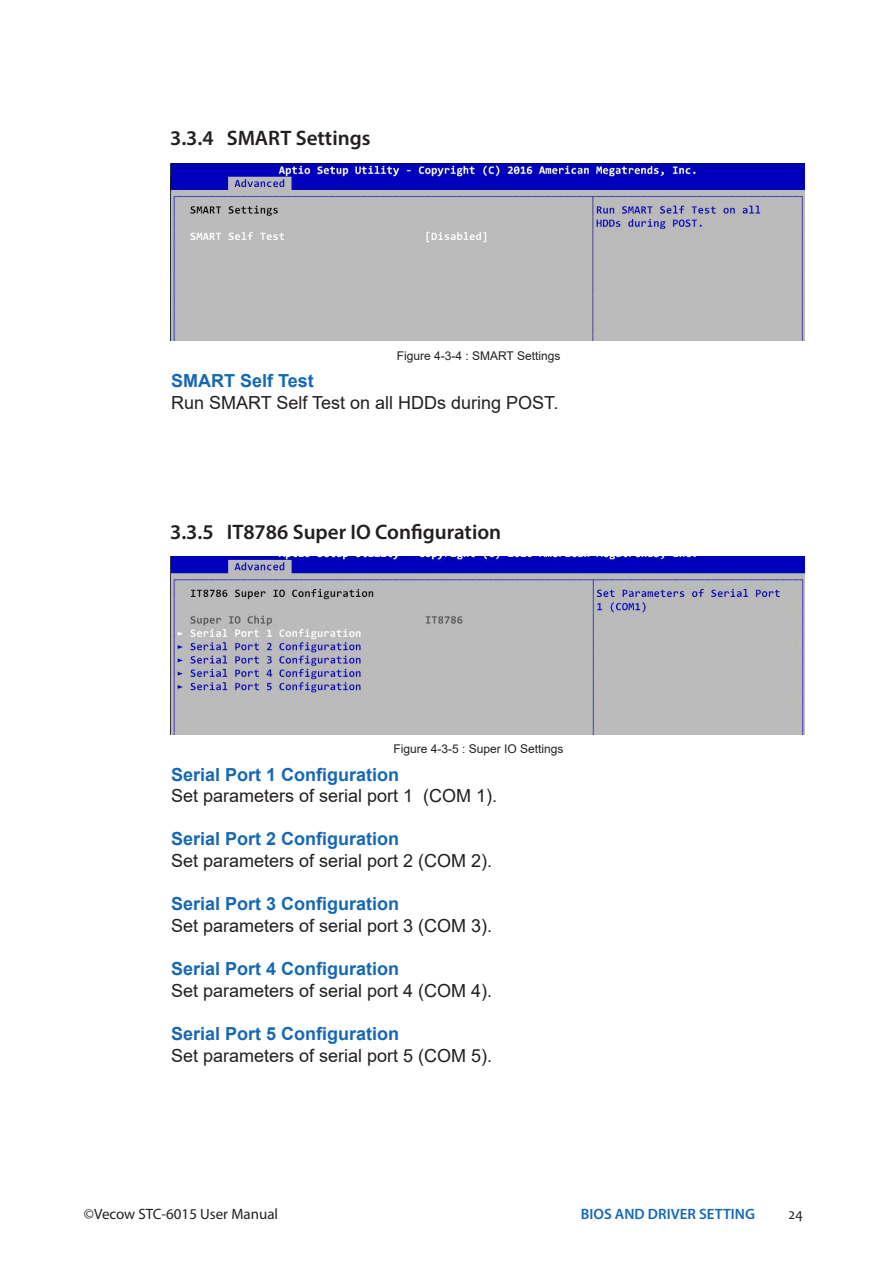
<style>
.page{position:relative;width:893px;height:1263px;background:#fff}
.page>*{position:absolute;margin:0;border:0;box-sizing:border-box;transform-origin:0 0}
.t1{font:600 21px "Myriad Pro";color:#231f20}
.t2{font:18px "Arial";color:#231f20}
.t3{font:700 18px "Arial";color:#1768b4}
.t4{font:15px "Myriad Pro";color:#231f20}
.t5{font:600 15px "Myriad Pro";color:#1768b4}
.t6{font:15px "Candara";color:#231f20}
.t7{font:12px "Arial";color:#231f20}
</style>
<div class="page">
<img style="left:170px;top:163px;width:635px;height:178px">
<img style="left:170px;top:557px;width:635px;height:177px">
<p class="t1" style="left:170px;top:125px;width:202px">3.3.4 SMART Settings</p>
<p class="t7" style="left:397px;top:347px;width:165px">Figure 4-3-4 : SMART Settings</p>
<p class="t3" style="left:171px;top:368px;width:144px">SMART Self Test</p>
<p class="t2" style="left:171px;top:390px;width:389px">Run SMART Self Test on all HDDs during POST.</p>
<p class="t1" style="left:170px;top:518px;width:333px">3.3.5 IT8786 Super IO Configuration</p>
<p class="t7" style="left:393px;top:741px;width:172px">Figure 4-3-5 : Super IO Settings</p>
<p class="t3" style="left:171px;top:762px;width:230px">Serial Port 1 Configuration</p>
<p class="t2" style="left:171px;top:783px;width:328px">Set parameters of serial port 1 (COM 1).</p>
<p class="t3" style="left:171px;top:826px;width:230px">Serial Port 2 Configuration</p>
<p class="t2" style="left:171px;top:848px;width:323px">Set parameters of serial port 2 (COM 2).</p>
<p class="t3" style="left:171px;top:891px;width:230px">Serial Port 3 Configuration</p>
<p class="t2" style="left:171px;top:913px;width:323px">Set parameters of serial port 3 (COM 3).</p>
<p class="t3" style="left:171px;top:956px;width:230px">Serial Port 4 Configuration</p>
<p class="t2" style="left:171px;top:978px;width:323px">Set parameters of serial port 4 (COM 4).</p>
<p class="t3" style="left:171px;top:1021px;width:230px">Serial Port 5 Configuration</p>
<p class="t2" style="left:171px;top:1043px;width:323px">Set parameters of serial port 5 (COM 5).</p>
<p class="t4" style="left:84px;top:1205px;width:196px">©Vecow STC-6015 User Manual</p>
<p class="t5" style="left:581px;top:1204px;width:176px">BIOS AND DRIVER SETTING</p>
<p class="t6" style="left:788px;top:1204px;width:16px">24</p>
</div>
